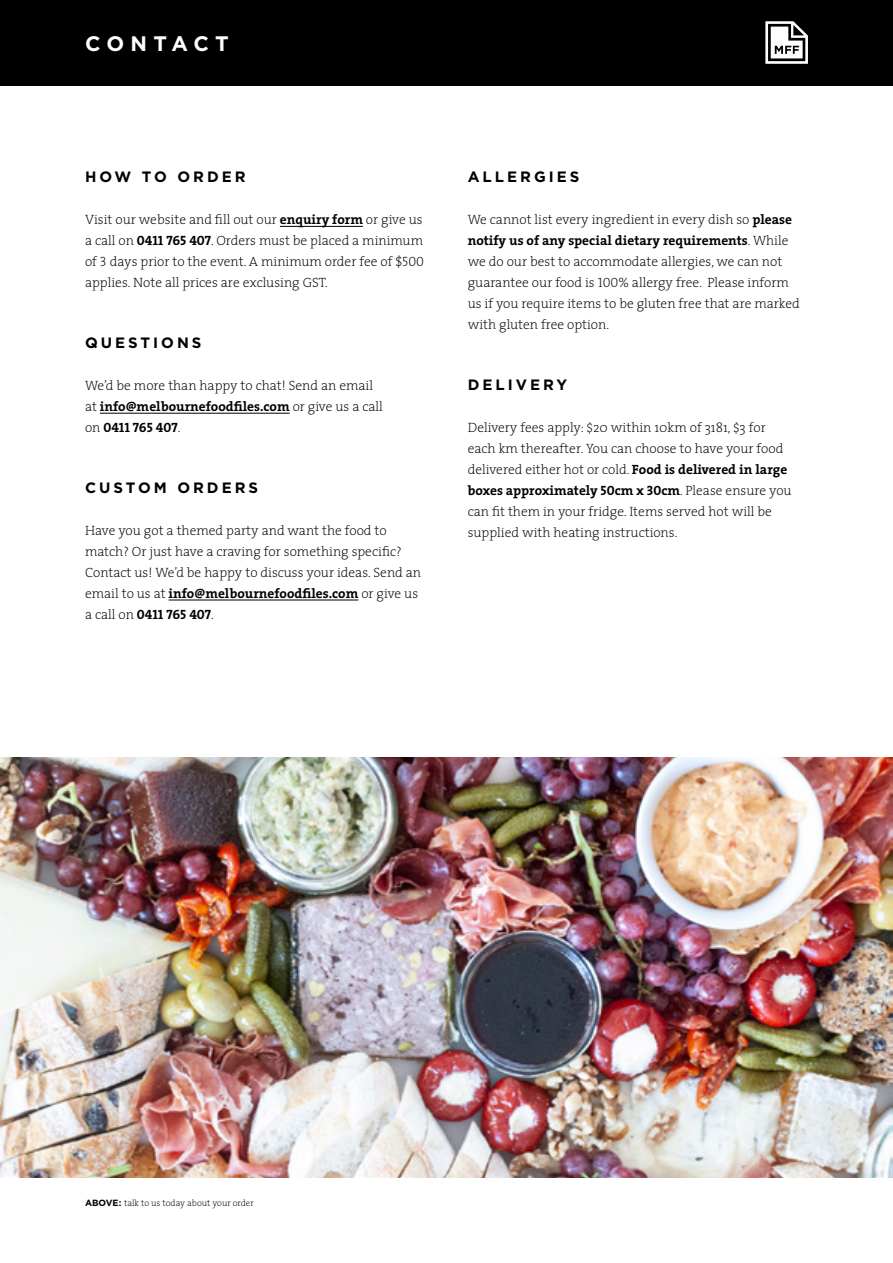
<style>
.page{position:relative;width:893px;height:1263px;background:#fff}
.page>*{position:absolute;margin:0;border:0;box-sizing:border-box;transform-origin:0 0}
.t1{font:700 21px "Gotham";letter-spacing:.29em;color:#fff}
.t2{font:700 15px "Gotham";letter-spacing:.2em;color:#000}
.t3{font:200 13.5px/21px "The Serif";color:#000}
.t4{font:13.5px "The Serif Bold Caps";color:#000}
.t5{font:200 9px "The Serif";color:#000}
.s1{font-weight:700}
.s2{font-family:"The Serif Bold Caps";font-weight:400}
.s3{font-family:"The Serif Extra Light Caps";font-weight:400}
.s4{font-family:"The Serif";font-weight:200}
.s5{font-family:"Gotham";font-weight:700}
</style>
<div class="page">
<div style="left:0;top:0;width:893px;height:85px;background:#000"></div>
<svg style="left:765px;top:21px;width:43px;height:43px"></svg>
<hr style="left:280px;top:226px;width:83px;height:1px;background:#000">
<hr style="left:100px;top:413px;width:190px;height:1px;background:#000">
<hr style="left:169px;top:600px;width:189px;height:1px;background:#000">
<img style="left:0;top:757px;width:893px;height:421px">
<h1 class="t1" style="left:85px;top:29px;width:145px">CONTACT</h1>
<p class="t2" style="left:85px;top:167px;width:162px">HOW TO ORDER</p>
<p class="t3" style="left:85px;top:209px;width:341px;text-align:justify">Visit our website and fill out our <span class="s1">enquiry form</span> or give us a call on <span class="s2">0411 765 407</span>. Orders must be placed a minimum of <span class="s3">3</span> days prior to the event. A minimum order fee of <span class="s3">$500 </span>applies. Note all prices are exclusing GST.</p>
<p class="t2" style="left:85px;top:333px;width:118px">QUESTIONS</p>
<p class="t3" style="left:85px;top:375px;width:299px">We’d be more than happy to chat! Send an email at <span class="s1">info@melbournefoodfiles.com</span> or give us a call</p>
<p class="t4" style="left:85px;top:416px;width:97px"><span class="s4">on</span> 0411 765 407<span class="s4">.</span></p>
<p class="t2" style="left:85px;top:477px;width:175px">CUSTOM ORDERS</p>
<p class="t3" style="left:85px;top:519px;width:338px">Have you got a themed party and want the food to match? Or just have a craving for something specific?<br>Contact us! We’d be happy to discuss your ideas. Send an email to us at <span class="s1">info@melbournefoodfiles.com</span> or give us</p>
<p class="t4" style="left:85px;top:603px;width:130px"><span class="s4">a call on</span> 0411 765 407<span class="s4">.</span></p>
<p class="t2" style="left:468px;top:167px;width:113px">ALLERGIES</p>
<p class="t3" style="left:468px;top:209px;width:334px">We cannot list every ingredient in every dish so <span class="s1">please notify us of any special dietary requirements</span>. While we do our best to accommodate allergies, we can not guarantee our food is <span class="s3">100</span>% allergy free. Please inform us if you require items to be gluten free that are marked with gluten free option.</p>
<p class="t2" style="left:468px;top:375px;width:101px">DELIVERY</p>
<p class="t3" style="left:468px;top:417px;width:325px">Delivery fees apply: $20 within 10km of 3181, $3 for each km thereafter. You can choose to have your food delivered either hot or cold. <span class="s1">Food is delivered in large boxes approximately</span> <span class="s2">50</span><span class="s1">cm x</span> <span class="s2">30</span><span class="s1">cm</span>. Please ensure you can fit them in your fridge. Items served hot will be supplied with heating instructions.</p>
<p class="t5" style="left:85px;top:1196px;width:170px"><span class="s5">ABOVE:</span> talk to us today about your order</p>
</div>
